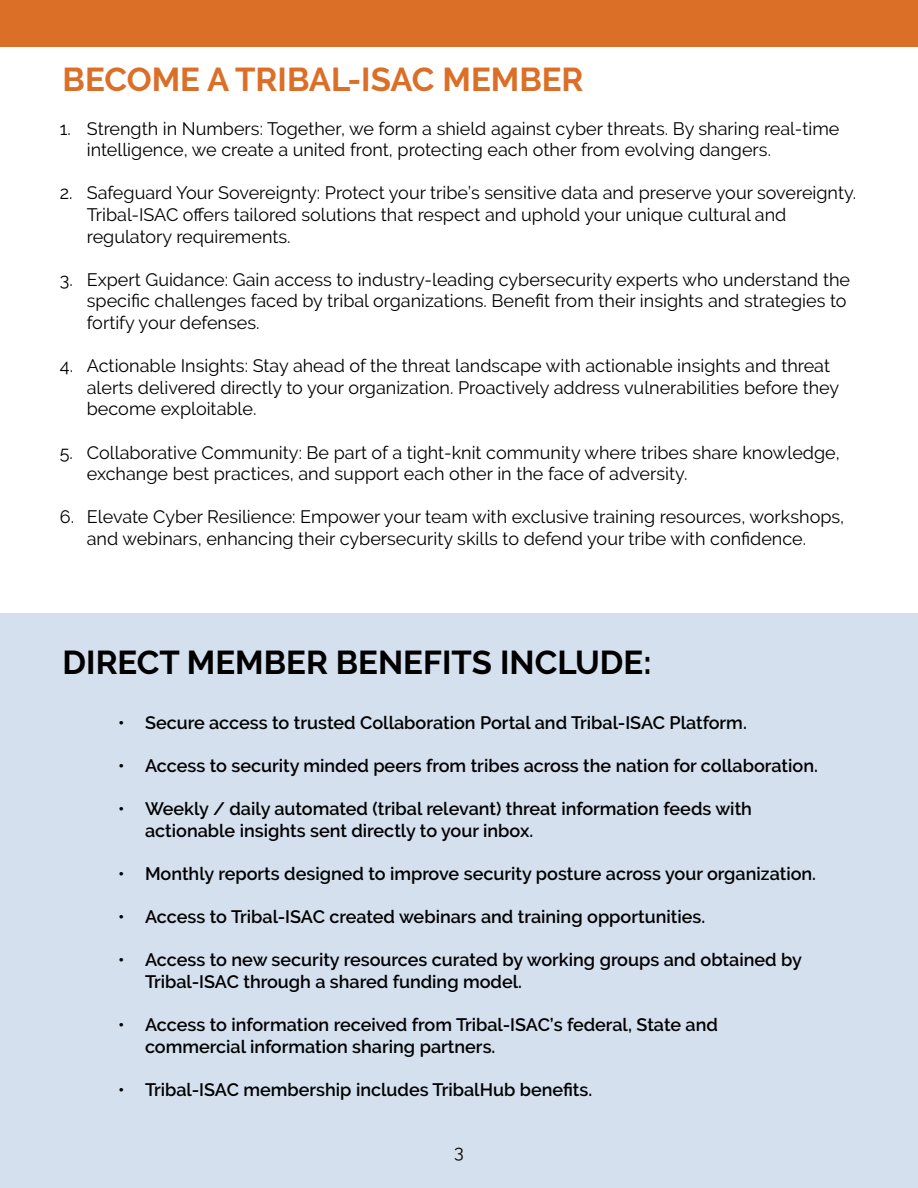
<style>
.page{position:relative;width:918px;height:1188px;background:#fff}
.page>*{position:absolute;margin:0;border:0;box-sizing:border-box;transform-origin:0 0}
.t1{font:700 33px "Raleway";color:#000}
.t2{font:700 33px "Raleway";color:#dc6f27}
.t3{font:18px/21.6px "Raleway";color:#000}
.t4{font:600 18px/21.6px "Raleway";color:#000}
</style>
<div class="page">
<div style="left:0;top:614px;width:918px;height:574px;background:#d4e0ee"></div>
<div style="left:0;top:0;width:918px;height:46px;background:#dc6f27"></div>
<p class="t2" style="left:63px;top:61px;width:522px">BECOME A TRIBAL-ISAC MEMBER</p>
<p class="t3" style="left:87px;top:117px;width:754px;text-indent:-27px">1. Strength in Numbers: Together, we form a shield against cyber threats. By sharing real-time intelligence, we create a united front, protecting each other from evolving dangers.</p>
<p class="t3" style="left:87px;top:182px;width:771px;text-indent:-27px">2. Safeguard Your Sovereignty: Protect your tribe’s sensitive data and preserve your sovereignty.<br>Tribal-ISAC offers tailored solutions that respect and uphold your unique cultural and regulatory requirements.</p>
<p class="t3" style="left:87px;top:269px;width:765px;text-indent:-27px">3. Expert Guidance: Gain access to industry-leading cybersecurity experts who understand the specific challenges faced by tribal organizations. Benefit from their insights and strategies to fortify your defenses.</p>
<p class="t3" style="left:87px;top:355px;width:754px;text-indent:-27px">4. Actionable Insights: Stay ahead of the threat landscape with actionable insights and threat alerts delivered directly to your organization. Proactively address vulnerabilities before they become exploitable.</p>
<p class="t3" style="left:87px;top:441px;width:755px;text-indent:-27px">5. Collaborative Community: Be part of a tight-knit community where tribes share knowledge, exchange best practices, and support each other in the face of adversity.</p>
<p class="t3" style="left:87px;top:506px;width:759px;text-indent:-27px">6. Elevate Cyber Resilience: Empower your team with exclusive training resources, workshops, and webinars, enhancing their cybersecurity skills to defend your tribe with confidence.</p>
<p class="t1" style="left:63px;top:644px;width:590px">DIRECT MEMBER BENEFITS INCLUDE:</p>
<p class="t4" style="left:118px;top:712px;width:630px">• Secure access to trusted Collaboration Portal and Tribal-ISAC Platform.</p>
<p class="t4" style="left:118px;top:755px;width:701px">• Access to security minded peers from tribes across the nation for collaboration.</p>
<p class="t4" style="left:145px;top:798px;width:609px;text-indent:-27px">• Weekly / daily automated (tribal relevant) threat information feeds with actionable insights sent directly to your inbox.</p>
<p class="t4" style="left:118px;top:863px;width:700px">• Monthly reports designed to improve security posture across your organization.</p>
<p class="t4" style="left:118px;top:906px;width:589px">• Access to Tribal-ISAC created webinars and training opportunities.</p>
<p class="t4" style="left:145px;top:949px;width:658px;text-indent:-27px">• Access to new security resources curated by working groups and obtained by<br>Tribal-ISAC through a shared funding model.</p>
<p class="t4" style="left:145px;top:1014px;width:574px;text-indent:-27px">• Access to information received from Tribal-ISAC’s federal, State and commercial information sharing partners.</p>
<p class="t4" style="left:118px;top:1079px;width:476px">• Tribal-ISAC membership includes TribalHub benefits.</p>
<p class="t3" style="left:454px;top:1141px;width:11px">3</p>
</div>
